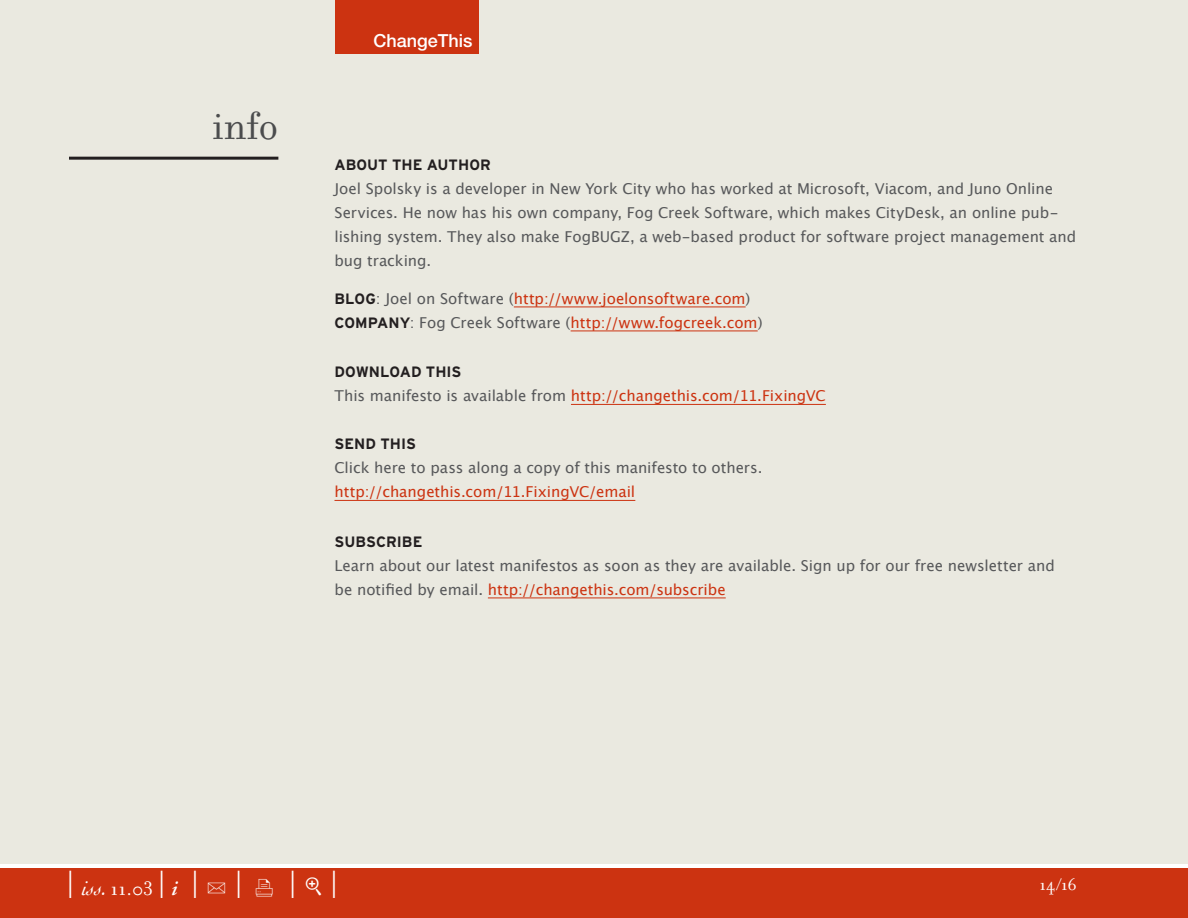
<style>
.page{position:relative;width:1188px;height:918px;background:#fff}
.page>*{position:absolute;margin:0;border:0;box-sizing:border-box;transform-origin:0 0}
.t1{font:42px "Filosofia";color:#4b4c4d}
.t2{font:36px "Filosofia";color:#fff}
.t3{font:21px "Filosofia";color:#fff}
.t4{font:500 18px "Helvetica Neue";color:#fff}
.t5{font:18px "Filosofia";color:#fff}
.t6{font:15px/24px "Lucida Grande";color:#57585a}
.t7{font:15px/24px "Lucida Grande";letter-spacing:-.005em;color:#c31}
.t8{font:700 15px "Interstate";color:#231f20}
.s1{font-family:"Interstate";font-weight:700;color:#231f20}
.s2{color:#57585a}
.s3{color:#c31}
.s4{font-family:"Cochin";font-style:italic}
.s5{font-size:36px}
.s6{font-family:"Adobe Garamond";font-weight:600;font-style:italic}
.s7{font-family:"FF Dingbests"}
</style>
<div class="page">
<div style="left:0;top:0;width:1188px;height:864px;background:#eae9e0"></div>
<div style="left:0;top:868px;width:1188px;height:50px;background:#c31"></div>
<div style="left:335px;top:0;width:144px;height:54px;background:#c31"></div>
<hr style="left:514px;top:307px;width:232px;height:1px;background:#c31">
<hr style="left:571px;top:331px;width:187px;height:1px;background:#c31">
<hr style="left:571px;top:404px;width:255px;height:1px;background:#c31">
<hr style="left:335px;top:500px;width:300px;height:1px;background:#c31">
<hr style="left:488px;top:598px;width:238px;height:1px;background:#c31">
<hr style="left:69px;top:157px;width:209px;height:3px;background:#231f20">
<h1 class="t1" style="left:212px;top:102px;width:68px">info</h1>
<p class="t4" style="left:374px;top:30px;width:101px">ChangeThis</p>
<p class="t8" style="left:335px;top:157px;width:158px">ABOUT THE AUTHOR</p>
<p class="t6" style="left:334px;top:177px;width:743px">Joel Spolsky is a developer in New York City who has worked at Microsoft, Viacom, and Juno Online Services. He now has his own company, Fog Creek Software, which makes CityDesk, an online pub&shy;lishing system. They also make FogBUGZ, a web-based product for software project management and bug tracking.</p>
<p class="t7" style="left:335px;top:287px;width:430px"><span class="s1">BLOG</span><span class="s2">: Joel on Software (</span>http://www.joelonsoftware.com<span class="s2">)<br></span><span class="s1">COMPANY</span><span class="s2">: Fog Creek Software (</span>http://www.fogcreek.com<span class="s2">)</span></p>
<p class="t8" style="left:335px;top:364px;width:129px">DOWNLOAD THIS</p>
<p class="t7" style="left:335px;top:384px;width:493px"><span class="s2">This manifesto is available from</span> http://changethis.com/11.FixingVC</p>
<p class="t8" style="left:335px;top:436px;width:83px">SEND THIS</p>
<p class="t6" style="left:335px;top:456px;width:429px">Click here to pass along a copy of this manifesto to others.</p>
<p class="t7" style="left:335px;top:480px;width:302px">http://changethis.com/11.FixingVC/email</p>
<p class="t8" style="left:335px;top:533px;width:89px">SUBSCRIBE</p>
<p class="t6" style="left:335px;top:554px;width:722px">Learn about our latest manifestos as soon as they are available. Sign up for our free newsletter and be notified by email. <span class="s3">http://changethis.com/subscribe</span></p>
<h2 class="t2" style="left:66px;top:864px;width:11px">|</h2>
<p class="t5" style="left:1039px;top:874px;width:39px">14/16</p>
<h3 class="t3" style="left:82px;top:877px;width:259px"><span class="s4">iss.</span> 11.03 <span class="s5">|</span> <span class="s6">i</span> <span class="s5">|</span> <span class="s7">U</span> <span class="s5">|</span> <span class="s7">X</span> <span class="s5">| |</span></h3>
</div>
